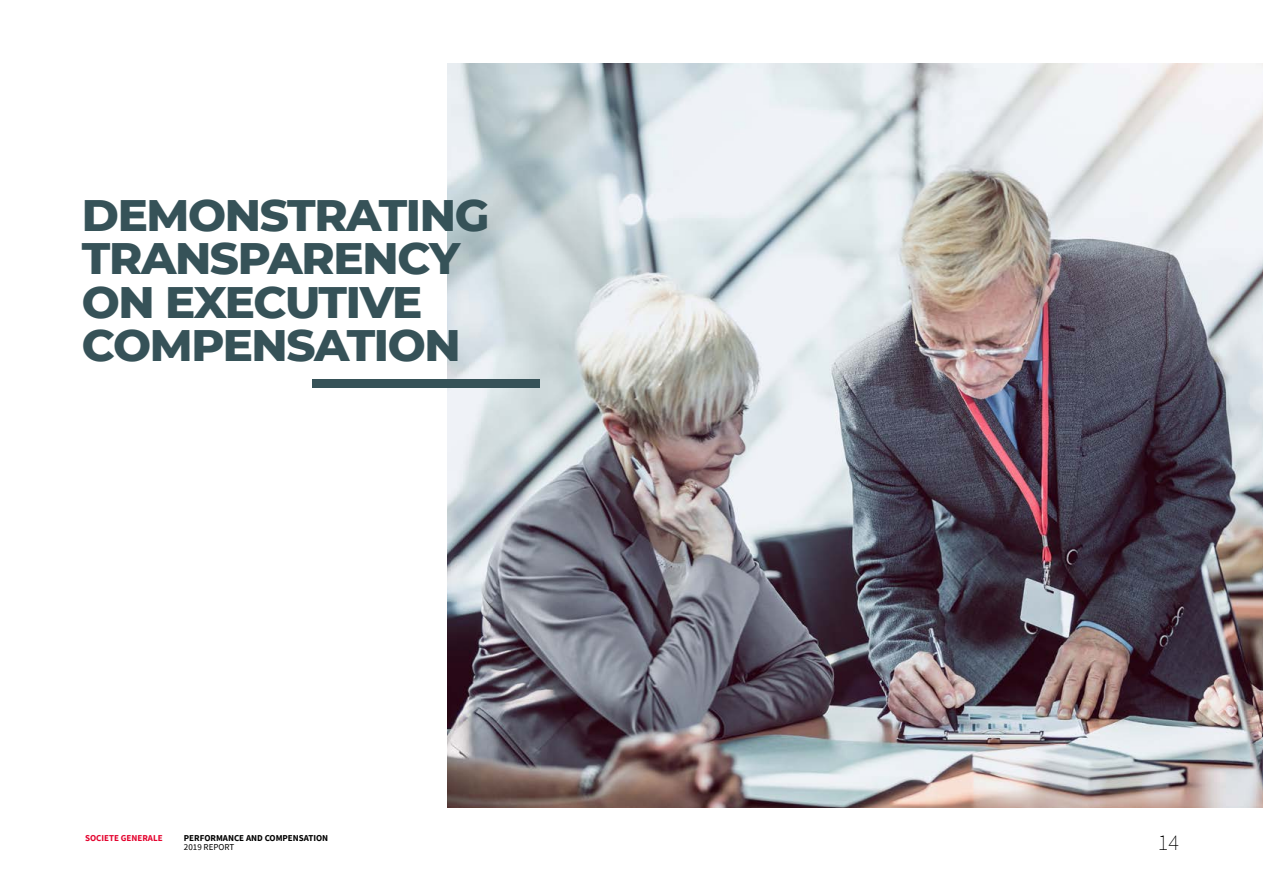
<style>
.page{position:relative;width:1263px;height:893px;background:#fff}
.page>*{position:absolute;margin:0;border:0;box-sizing:border-box;transform-origin:0 0}
.t1{font:800 45px/43.5px "Montserrat";letter-spacing:-.03em;color:#365258}
.t2{font:200 22.5px "Source Sans Pro";color:#000}
.t3{font:700 9px "Source Sans Pro";color:#000}
.t4{font:700 9px "Source Sans Pro";color:#e4032e}
.t5{font:9px "Source Sans Pro";color:#000}
</style>
<div class="page">
<img style="left:447px;top:64px;width:816px;height:744px">
<div style="left:312px;top:379px;width:228px;height:9px;background:#365258"></div>
<p class="t1" style="left:82px;top:190px;width:409px">DEMONSTRATING<br>TRANSPARENCY<br>ON EXECUTIVE<br>COMPENSATION</p>
<p class="t4" style="left:85px;top:832px;width:79px">SOCIETE GENERALE</p>
<p class="t3" style="left:184px;top:832px;width:146px">PERFORMANCE AND COMPENSATION</p>
<p class="t5" style="left:184px;top:841px;width:52px">2019 REPORT</p>
<p class="t2" style="left:1158px;top:829px;width:23px">14</p>
</div>
